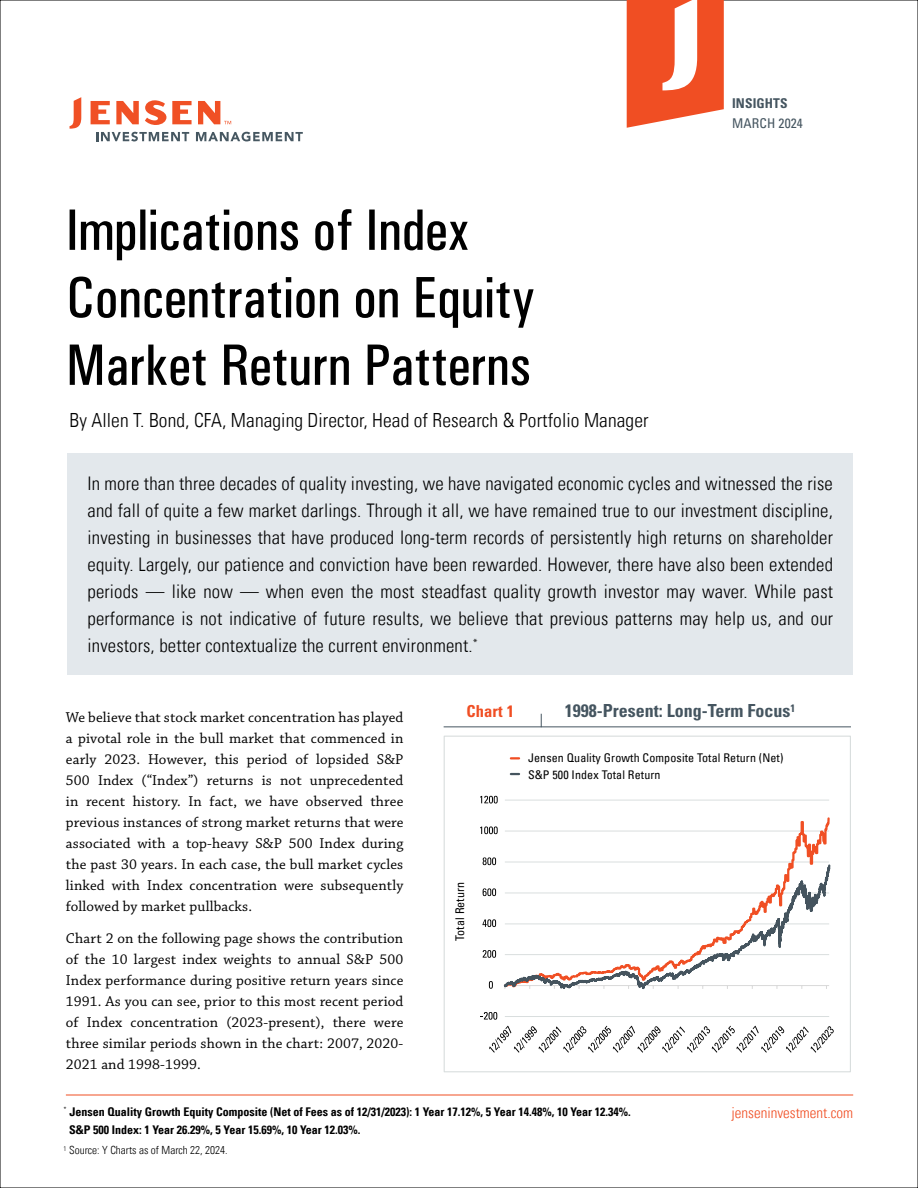
<style>
.page{position:relative;width:918px;height:1188px;background:#fff}
.page>*{position:absolute;margin:0;border:0;box-sizing:border-box;transform-origin:0 0}
.t1{font:500 58.5px/67.5px "Univers Condensed";letter-spacing:-.005em;color:#000}
.t2{font:300 condensed 19.5px "Univers LT Std";letter-spacing:.005em;color:#000}
.t3{font:300 condensed 18.75px/27px "Univers LT Std";letter-spacing:.01em;color:#000;text-align:justify}
.t4{font:700 condensed 18px "Univers LT Std";color:#455560}
.t5{font:700 condensed 16.5px "Univers LT Std";letter-spacing:.01em;color:#f04e23}
.t6{font:15px/21px "Chaparral Pro";letter-spacing:.01em;color:#000;text-align:justify}
.t7{font:300 condensed 15px "Univers LT";color:#f04e23}
.t8{font:condensed 13.5px "Univers LT";letter-spacing:.01em;color:#455560}
.t9{font:700 condensed 13.5px "Univers LT Std";letter-spacing:.01em;color:#455560}
.t10{font:700 condensed 12px/18px "Univers LT";color:#000}
.t11{font:condensed 12px/17.1px "Univers LT";letter-spacing:.01em;color:#000}
.t12{font:300 condensed 11.25px "Univers LT";color:#000}
</style>
<div class="page">
<svg style="left:96px;top:132px;width:93px;height:9px"></svg>
<svg style="left:196px;top:132px;width:107px;height:9px"></svg>
<svg style="left:70px;top:97px;width:11px;height:32px"></svg>
<svg style="left:145px;top:100px;width:47px;height:25px"></svg>
<svg style="left:91px;top:101px;width:19px;height:23px"></svg>
<svg style="left:116px;top:101px;width:23px;height:23px"></svg>
<svg style="left:198px;top:101px;width:33px;height:23px"></svg>
<hr style="left:66px;top:1095px;width:787px;height:1px;background:#f04e23">
<svg style="left:627px;top:0;width:97px;height:128px"></svg>
<hr style="left:444px;top:726px;width:407px;height:1px;background:#455560">
<svg style="left:541px;top:714px;width:1px;height:13px"></svg>
<div style="left:67px;top:454px;width:786px;height:221px;background:#e3e8ec"></div>
<svg style="left:511px;top:773px;width:8px;height:2px"></svg>
<svg style="left:511px;top:757px;width:8px;height:2px"></svg>
<div style="left:444px;top:736px;width:407px;height:336px;border:1px solid #d9dede"></div>
<hr style="left:505px;top:800px;width:324px;height:1px;background:#d9dede">
<svg style="left:503px;top:817px;width:328px;height:200px"></svg>
<svg style="left:480px;top:1012px;width:17px;height:8px"></svg>
<svg style="left:489px;top:981px;width:4px;height:8px"></svg>
<svg style="left:483px;top:950px;width:13px;height:8px"></svg>
<svg style="left:482px;top:919px;width:14px;height:8px"></svg>
<svg style="left:483px;top:888px;width:13px;height:8px"></svg>
<svg style="left:483px;top:857px;width:13px;height:8px"></svg>
<svg style="left:480px;top:826px;width:18px;height:8px"></svg>
<svg style="left:480px;top:796px;width:18px;height:7px"></svg>
<svg style="left:489px;top:1026px;width:345px;height:27px"></svg>
<h1 class="t1" style="left:66px;top:196px;width:471px">Implications of Index<br>Concentration on Equity<br>Market Return Patterns</h1>
<h2 class="t2" style="left:70px;top:408px;width:580px">By Allen T. Bond, CFA, Managing Director, Head of Research &amp; Portfolio Manager</h2>
<p class="t9" style="left:732px;top:95px;width:57px">INSIGHTS</p>
<p class="t8" style="left:732px;top:114px;width:72px">MARCH 2024</p>
<p class="t3" style="left:88px;top:470px;width:747px">In more than three decades of quality investing, we have navigated economic cycles and witnessed the rise and fall of quite a few market darlings. Through it all, we have remained true to our investment discipline, investing in businesses that have produced long-term records of persistently high returns on shareholder equity. Largely, our patience and conviction have been rewarded. However, there have also been extended periods — like now — when even the most steadfast quality growth investor may waver. While past performance is not indicative of future results, we believe that previous patterns may help us, and our investors, better contextualize the current environment.<sup>*</sup></p>
<p class="t6" style="left:66px;top:708px;width:339px">We believe that stock market concentration has played a pivotal role in the bull market that commenced in early 2023. However, this period of lopsided S&amp;P 500 Index (“Index”) returns is not unprecedented in recent history. In fact, we have observed three previous instances of strong market returns that were associated with a top-heavy S&amp;P 500 Index during the past 30 years. In each case, the bull market cycles linked with Index concentration were subsequently followed by market pullbacks.</p>
<p class="t6" style="left:66px;top:929px;width:339px">Chart 2 on the following page shows the contribution of the 10 largest index weights to annual S&amp;P 500<br>Index performance during positive return years since 1991. As you can see, prior to this most recent period of Index concentration (2023-present), there were three similar periods shown in the chart: 2007, 2020- 2021 and 1998-1999.</p>
<p class="t5" style="left:466px;top:701px;width:49px">Chart 1</p>
<p class="t4" style="left:565px;top:699px;width:232px">1998-Present: Long-Term Focus<sup>1</sup></p>
<p class="t11" style="left:451px;top:941px;width:60px;rotate:-90deg">Total Return</p>
<p class="t11" style="left:528px;top:749px;width:257px">Jensen Quality Growth Composite Total Return (Net)<br>S&amp;P 500 Index Total Return</p>
<p class="t10" style="left:69px;top:1102px;width:563px;text-indent:-5px"><sup>*</sup> Jensen Quality Growth Equity Composite (Net of Fees as of 12/31/2023): 1 Year 17.12%, 5 Year 14.48%, 10 Year 12.34%.<br>S&amp;P 500 Index: 1 Year 26.29%, 5 Year 15.69%, 10 Year 12.03%.</p>
<p class="t12" style="left:64px;top:1143px;width:166px"><sup>1</sup> Source: Y Charts as of March 22, 2024.</p>
<p class="t7" style="left:732px;top:1104px;width:123px">jenseninvestment.com</p>
</div>
